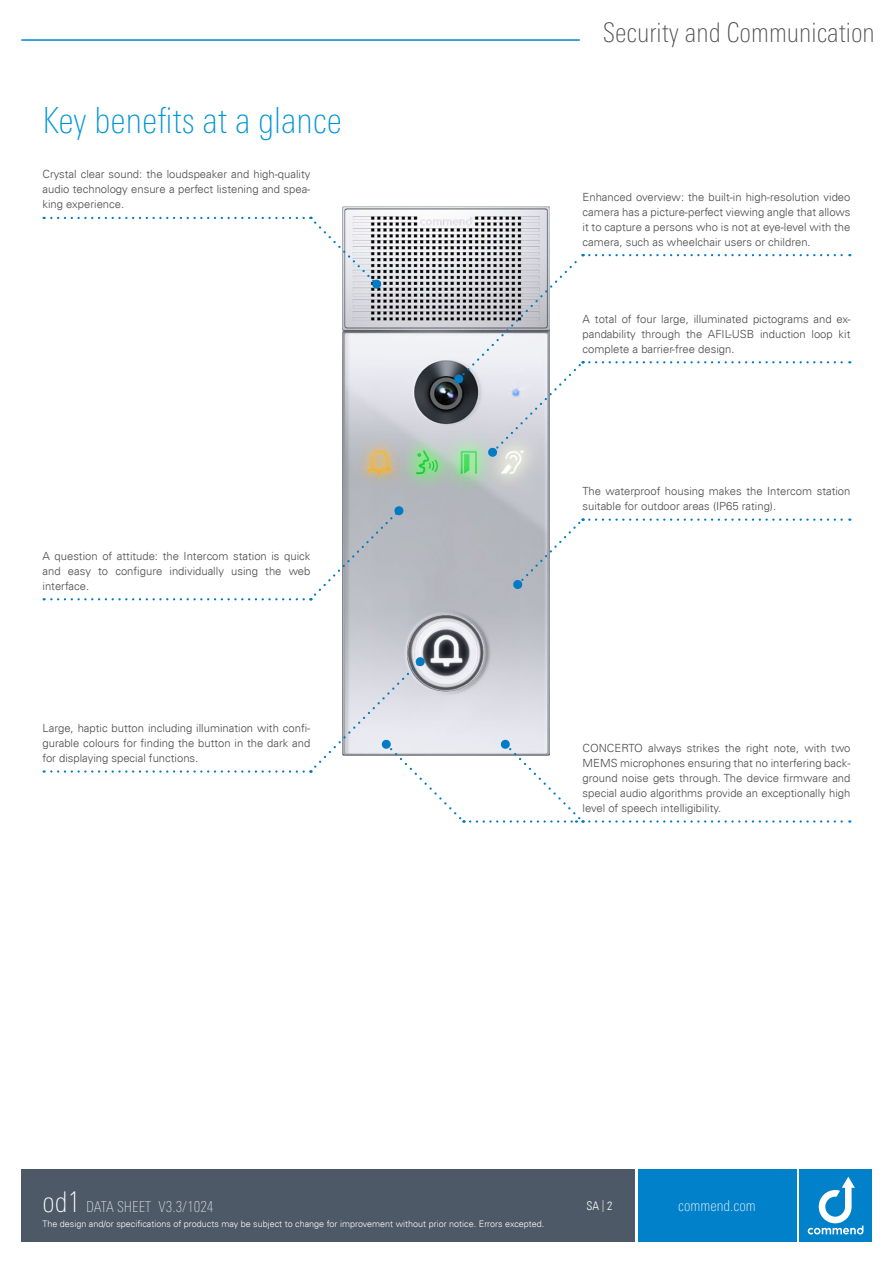
<style>
.page{position:relative;width:893px;height:1263px;background:#fff}
.page>*{position:absolute;margin:0;border:0;box-sizing:border-box;transform-origin:0 0}
.t1{font:100 condensed 36px "Univers Next Pro";color:#0095d6}
.t2{font:100 condensed 27px "Univers Next Pro";color:#4a4a49}
.t3{font:100 condensed 15px "Univers Next Pro";color:#e0e4e7}
.t4{font:100 condensed 15px "Univers Next Pro";color:#fff}
.t5{font:12px "Univers Com 47 Light Cond";color:#fff}
.t6{font:300 11.25px/15px "Univers Com 45";color:#4a4a49;text-align:justify}
.t7{font:300 9px "Univers Com 45";color:#fff}
.s1{font-size:28.5px;color:#fff}
.s2{color:#e0e4e7}
</style>
<div class="page">
<img style="left:342px;top:207px;width:207px;height:548px">
<svg style="left:310px;top:217px;width:72px;height:72px"></svg>
<svg style="left:44px;top:217px;width:260px;height:2px"></svg>
<svg style="left:454px;top:254px;width:396px;height:203px"></svg>
<svg style="left:513px;top:518px;width:337px;height:71px"></svg>
<svg style="left:470px;top:739px;width:380px;height:84px"></svg>
<svg style="left:310px;top:506px;width:94px;height:94px"></svg>
<svg style="left:44px;top:598px;width:260px;height:2px"></svg>
<svg style="left:310px;top:657px;width:154px;height:166px"></svg>
<svg style="left:44px;top:770px;width:260px;height:3px"></svg>
<hr style="left:21px;top:39px;width:559px;height:2px;background:#0086ce">
<div style="left:799px;top:1169px;width:73px;height:73px;background:#0081c9"></div>
<div style="left:638px;top:1169px;width:158px;height:73px;background:#0081c9"></div>
<svg style="left:808px;top:1177px;width:55px;height:57px"></svg>
<div style="left:21px;top:1169px;width:614px;height:73px;background:#4d5966"></div>
<h1 class="t1" style="left:43px;top:100px;width:301px">Key benefits at a glance</h1>
<p class="t6" style="left:43px;top:167px;width:269px">Crystal clear sound: the loudspeaker and high-quality audio technology ensure a perfect listening and spea&shy;king experience.</p>
<p class="t6" style="left:43px;top:548px;width:269px">A question of attitude: the Intercom station is quick and easy to configure individually using the web interface.</p>
<p class="t6" style="left:43px;top:720px;width:269px">Large, haptic button including illumination with confi&shy;gurable colours for finding the button in the dark and for displaying special functions.</p>
<h2 class="t2" style="left:603px;top:17px;width:274px">Security and Communication</h2>
<p class="t6" style="left:583px;top:189px;width:269px">Enhanced overview: the built-in high-resolution video camera has a picture-perfect viewing angle that allows it to capture a persons who is not at eye-level with the camera, such as wheelchair users or children.</p>
<p class="t6" style="left:583px;top:311px;width:269px">A total of four large, illuminated pictograms and ex&shy;pandability through the AFIL-USB induction loop kit complete a barrier-free design.</p>
<p class="t6" style="left:583px;top:483px;width:269px">The waterproof housing makes the Intercom station suitable for outdoor areas (IP65 rating).</p>
<p class="t6" style="left:583px;top:740px;width:269px">CONCERTO always strikes the right note, with two MEMS microphones ensuring that no interfering back&shy;ground noise gets through. The device firmware and special audio algorithms provide an exceptionally high level of speech intelligibility.</p>
<h3 class="t3" style="left:43px;top:1198px;width:173px"><span class="s1">od1</span> DATA SHEET V3.3/1024</h3>
<p class="t5" style="left:586px;top:1198px;width:27px">SA <span class="s2">|</span> 2</p>
<p class="t7" style="left:43px;top:1218px;width:503px">The design and/or specifications of products may be subject to change for improvement without prior notice. Errors excepted.</p>
<h3 class="t4" style="left:678px;top:1197px;width:79px">commend.com</h3>
</div>
